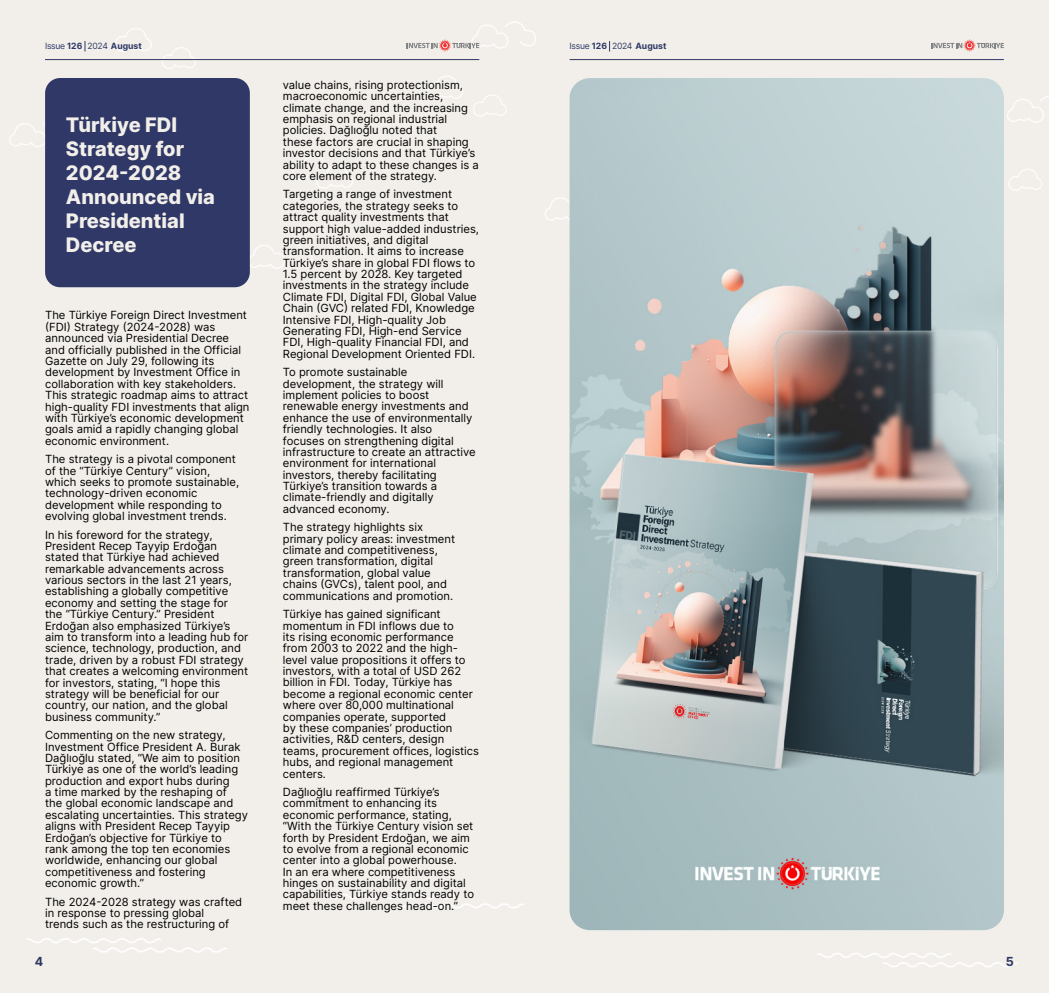
<style>
.page{position:relative;width:1049px;height:993px;background:#fff}
.page>*{position:absolute;margin:0;border:0;box-sizing:border-box;transform-origin:0 0}
.t1{font:800 20px/24px "Inter";color:#f2efea}
.t2{font:700 12.5px "Inter";color:#2f3661}
.t3{font:11.25px/11.4px "Inter";color:#000}
.t4{font:8.62px "Inter";letter-spacing:-.03em;color:#2e3866}
.s1{font-weight:700}
</style>
<div class="page">
<hr style="left:45px;top:59px;width:434px;height:1px;background:#2e3765">
<hr style="left:570px;top:59px;width:434px;height:1px;background:#2e3765">
<svg style="left:931px;top:39px;width:73px;height:13px"></svg>
<svg style="left:407px;top:39px;width:72px;height:13px"></svg>
<div style="left:45px;top:78px;width:205px;height:209px;background:#2f3866;border-radius:15px"></div>
<img style="left:569px;top:78px;width:435px;height:851px">
<p class="t4" style="left:45px;top:40px;width:98px">Issue <span class="s1">126</span> 2024 <span class="s1">August</span></p>
<p class="t4" style="left:570px;top:40px;width:98px">Issue <span class="s1">126</span> 2024 <span class="s1">August</span></p>
<h1 class="t1" style="left:66px;top:112px;width:151px">Türkiye FDI<br>Strategy for<br>2024-2028<br>Announced via<br>Presidential<br>Decree</h1>
<p class="t3" style="left:45px;top:309px;width:206px">The Türkiye Foreign Direct Investment (FDI) Strategy (2024-2028) was announced via Presidential Decree and officially published in the Official Gazette on July 29, following its development by Investment Office in collaboration with key stakeholders.<br>This strategic roadmap aims to attract high-quality FDI investments that align with Türkiye’s economic development goals amid a rapidly changing global economic environment.</p>
<p class="t3" style="left:45px;top:453px;width:196px">The strategy is a pivotal component of the “Türkiye Century” vision, which seeks to promote sustainable, technology-driven economic development while responding to evolving global investment trends.</p>
<p class="t3" style="left:45px;top:528px;width:205px">In his foreword for the strategy, President Recep Tayyip Erdoğan stated that Türkiye had achieved remarkable advancements across various sectors in the last 21 years, establishing a globally competitive economy and setting the stage for the “Türkiye Century.” President Erdoğan also emphasized Türkiye’s aim to transform into a leading hub for science, technology, production, and trade, driven by a robust FDI strategy that creates a welcoming environment for investors, stating, “I hope this strategy will be beneficial for our country, our nation, and the global business community.”</p>
<p class="t3" style="left:45px;top:728px;width:204px">Commenting on the new strategy, Investment Office President A. Burak Dağlıoğlu stated, “We aim to position Türkiye as one of the world’s leading production and export hubs during<br>a time marked by the reshaping of<br>the global economic landscape and escalating uncertainties. This strategy aligns with President Recep Tayyip Erdoğan’s objective for Türkiye to<br>rank among the top ten economies worldwide, enhancing our global competitiveness and fostering economic growth.”</p>
<p class="t3" style="left:45px;top:895px;width:199px">The 2024-2028 strategy was crafted in response to pressing global<br>trends such as the restructuring of</p>
<p class="t3" style="left:283px;top:79px;width:197px">value chains, rising protectionism, macroeconomic uncertainties, climate change, and the increasing emphasis on regional industrial policies. Dağlıoğlu noted that<br>these factors are crucial in shaping investor decisions and that Türkiye’s ability to adapt to these changes is a core element of the strategy.</p>
<p class="t3" style="left:283px;top:188px;width:198px">Targeting a range of investment categories, the strategy seeks to attract quality investments that support high value-added industries, green initiatives, and digital transformation. It aims to increase Türkiye’s share in global FDI flows to 1.5 percent by 2028. Key targeted investments in the strategy include Climate FDI, Digital FDI, Global Value Chain (GVC) related FDI, Knowledge Intensive FDI, High-quality Job Generating FDI, High-end Service FDI, High-quality Financial FDI, and Regional Development Oriented FDI.</p>
<p class="t3" style="left:283px;top:366px;width:194px">To promote sustainable development, the strategy will implement policies to boost renewable energy investments and enhance the use of environmentally friendly technologies. It also focuses on strengthening digital infrastructure to create an attractive environment for international investors, thereby facilitating<br>Türkiye’s transition towards a climate-friendly and digitally advanced economy.</p>
<p class="t3" style="left:283px;top:521px;width:174px">The strategy highlights six primary policy areas: investment climate and competitiveness, green transformation, digital transformation, global value chains (GVCs), talent pool, and communications and promotion.</p>
<p class="t3" style="left:283px;top:608px;width:198px">Türkiye has gained significant momentum in FDI inflows due to<br>its rising economic performance from 2003 to 2022 and the high&shy;level value propositions it offers to investors, with a total of USD 262 billion in FDI. Today, Türkiye has become a regional economic center where over 80,000 multinational companies operate, supported<br>by these companies’ production activities, R&amp;D centers, design teams, procurement offices, logistics hubs, and regional management centers.</p>
<p class="t3" style="left:283px;top:785px;width:193px">Dağlıoğlu reaffirmed Türkiye’s commitment to enhancing its economic performance, stating, “With the Türkiye Century vision set forth by President Erdoğan, we aim to evolve from a regional economic center into a global powerhouse.<br>In an era where competitiveness hinges on sustainability and digital capabilities, Türkiye stands ready to meet these challenges head-on.”</p>
<p class="t2" style="left:35px;top:952px;width:10px">4</p>
<p class="t2" style="left:1006px;top:952px;width:10px">5</p>
</div>
